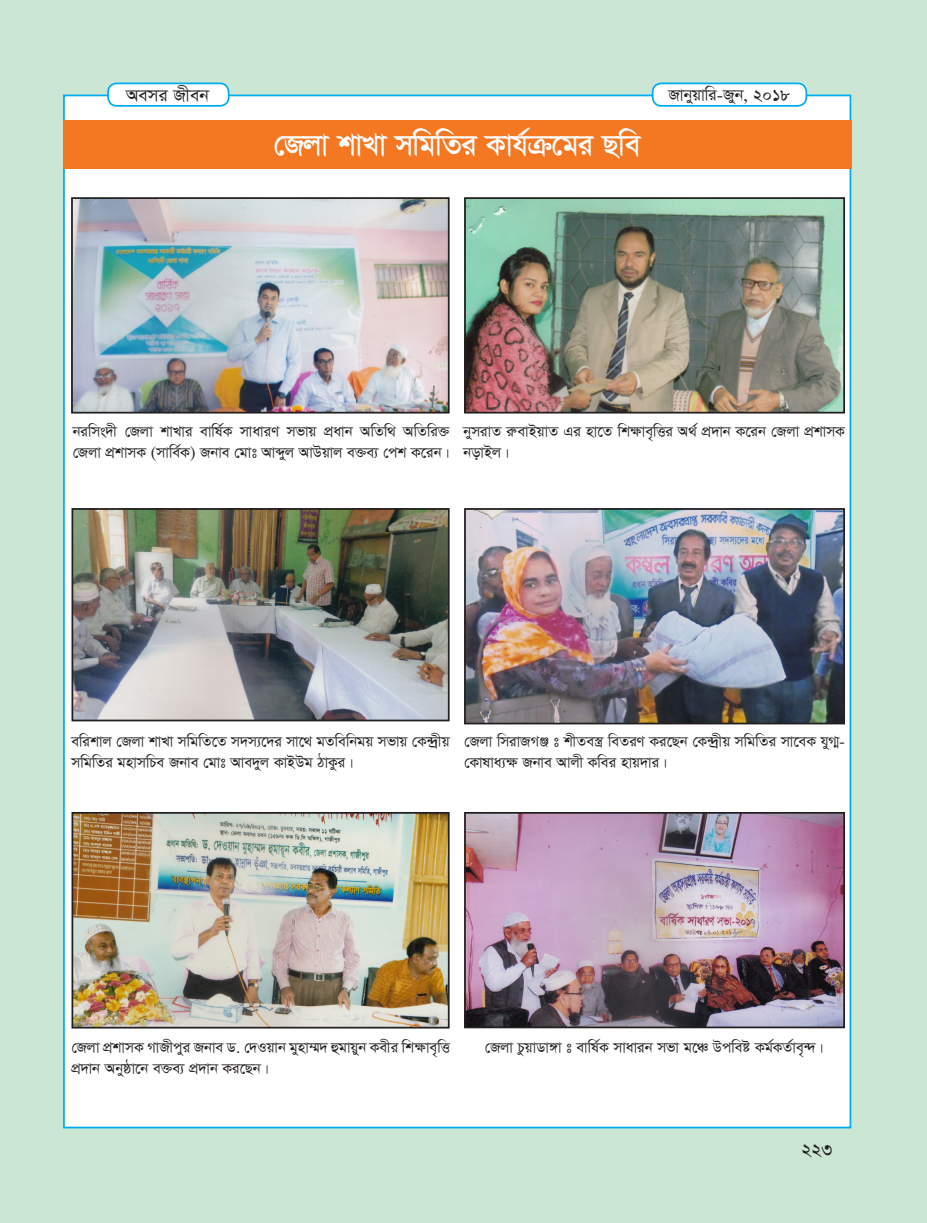
<style>
.page{position:relative;width:927px;height:1223px;background:#fff}
.page>*{position:absolute;margin:0;border:0;box-sizing:border-box;transform-origin:0 0}
.Oboshor_Jibon_Paragr{font:35px "Sutonny MJ Bold";color:#fff}
.t1{font:21px "Sutonny MJ";color:#231f20}
.t2{font:19.25px "Sutonny MJ";color:#231f20}
.Oboshor_Jibon_Paragr-2{font:17.5px/21px "Sutonny MJ";color:#231f20}
</style>
<div class="page">
<div style="left:0;top:0;width:926px;height:1222px;background:#cbe6d3"></div>
<div style="left:63px;top:94px;width:787px;height:1034px;background:#fff;border:2px solid #00aeef"></div>
<div style="left:108px;top:83px;width:120px;height:23px;background:#fff;border-radius:9px"></div>
<div style="left:107px;top:82px;width:122px;height:25px;border:2px solid #00aeef;border-radius:9px"></div>
<div style="left:652px;top:83px;width:154px;height:23px;background:#fff;border-radius:9px"></div>
<div style="left:651px;top:82px;width:155px;height:25px;border:2px solid #00aeef;border-radius:9px"></div>
<div style="left:63px;top:120px;width:787px;height:49px;background:#f47721"></div>
<img style="left:74px;top:200px;width:372px;height:210px">
<div style="left:71px;top:197px;width:378px;height:216px;border:2px solid #231f20"></div>
<img style="left:467px;top:200px;width:374px;height:210px">
<div style="left:464px;top:197px;width:380px;height:216px;border:2px solid #231f20"></div>
<img style="left:74px;top:511px;width:372px;height:207px">
<div style="left:71px;top:508px;width:378px;height:213px;border:2px solid #231f20"></div>
<img style="left:74px;top:814px;width:372px;height:211px">
<div style="left:71px;top:811px;width:378px;height:217px;border:2px solid #231f20"></div>
<img style="left:467px;top:814px;width:374px;height:211px">
<div style="left:464px;top:811px;width:380px;height:217px;border:2px solid #231f20"></div>
<img style="left:467px;top:511px;width:374px;height:210px">
<div style="left:464px;top:508px;width:380px;height:216px;border:2px solid #231f20"></div>
<p class="t1" style="left:126px;top:84px;width:84px">AEMI RXEB</p>
<p class="Oboshor_Jibon_Paragr" style="left:274px;top:120px;width:366px">†RJV KVLV MWGWZI KVH©Μ‡GI QWE</p>
<p class="t2" style="left:668px;top:84px;width:124px">RVBYQVWI-RYB, 2018</p>
<p class="Oboshor_Jibon_Paragr-2" style="left:73px;top:422px;width:378px">BIWMS`X †RJV KVLVI EVWL©K MVAVIY MFVQ CÖAVB AWZW_ AWZWI³ †RJV CÖKVMK (MVWE©K) RBVE †GVT AVÃYJ AVDQVJ E³E¨ †CK K‡IB|</p>
<p class="Oboshor_Jibon_Paragr-2" style="left:463px;top:422px;width:383px">BYMIVZ IÆEVBQVZ GI NV‡Z WKŸVE„WËI A_© CÖ`VB K‡IB †RJV CÖKVMK<br>BOVBJ|</p>
<p class="Oboshor_Jibon_Paragr-2" style="left:71px;top:732px;width:379px">EWIKVJ †RJV KVLV MWGWZ‡Z M`M¨‡`I MV‡_ GZWEWBGQ MFVQ †K›`ªXQ<br>MWGWZI GNVMWPE RBVE †GVT AVE`YJ KVBDG VVKZI|</p>
<p class="Oboshor_Jibon_Paragr-2" style="left:464px;top:732px;width:382px">†RJV WMIVRMÄ T KXZE¯¿ WEZIY KI‡QB †K›`ªXQ MWGWZI MV‡EK HYM¥- †KVLVA¨Ÿ RBVE AVJX KWEI NVQ`VI|</p>
<p class="Oboshor_Jibon_Paragr-2" style="left:71px;top:1037px;width:379px">†RJV CÖKVMK MVRXCYI RBVE W. †`IQVB GYNV¤§` ÛGVQYB KEXI WKŸVE„WË<br>CÖ`VB ABYÔV‡B E³E¨ CÖ`VB KI‡QB|</p>
<p class="Oboshor_Jibon_Paragr-2" style="left:484px;top:1037px;width:340px">†RJV PZQVWV½V T EVWL©K MVAVIB MFV G‡Â DCWEÓ KG©KZ©VE„›`|</p>
<p class="t1" style="left:801px;top:1137px;width:32px">223</p>
</div>
